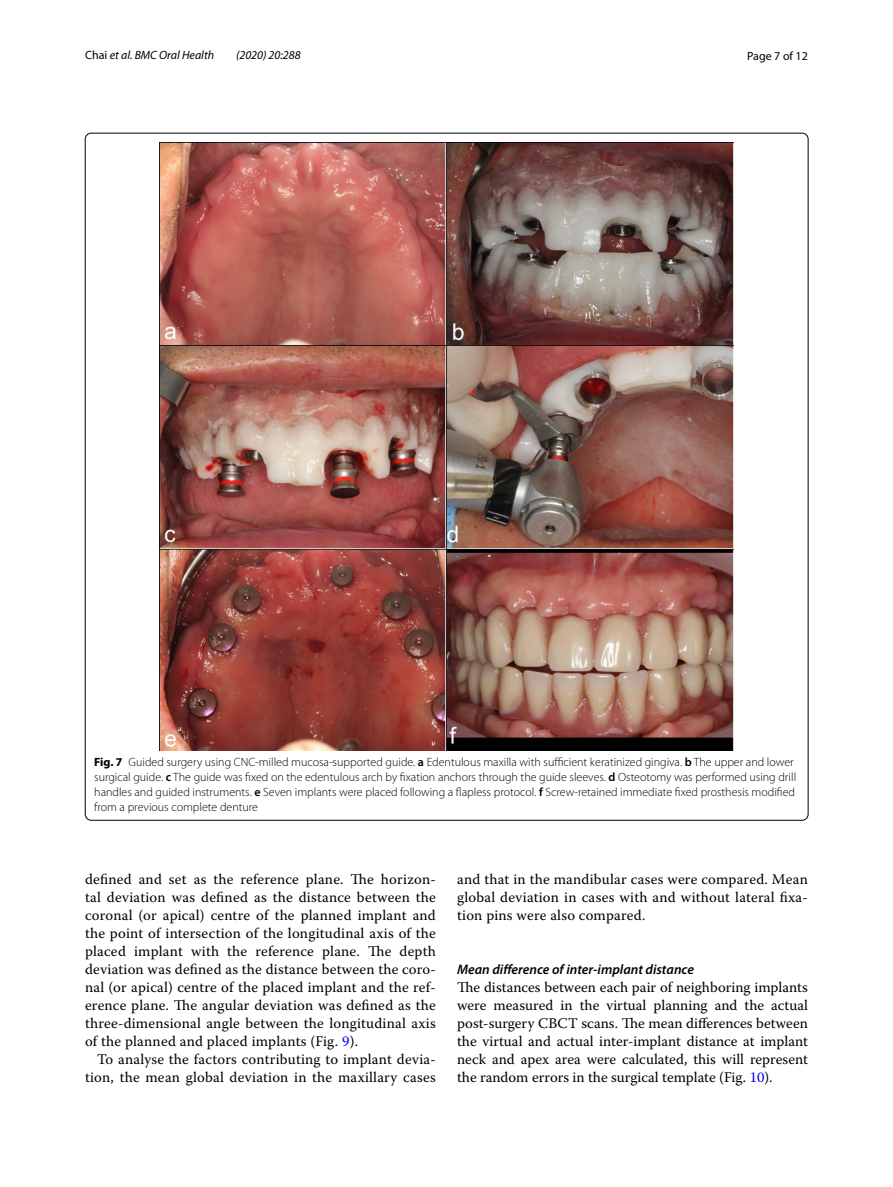
<style>
.page{position:relative;width:893px;height:1187px;background:#fff}
.page>*{position:absolute;margin:0;border:0;box-sizing:border-box;transform-origin:0 0}
.t1{font:14.7px/18px "Warnock Pro";letter-spacing:.015em;color:#000;text-align:justify}
.t2{font:italic 600 13.8px "Myriad Pro";color:#000}
.t3{font:300 12px/15px "Myriad Pro";color:#000}
.t4{font:italic 12px "Myriad Pro";color:#000}
.t5{font:12px "Myriad Pro";color:#000}
.s1{font-style:normal}
.s2{font-weight:700}
.s3{font-weight:600}
.s4{color:#00f}
</style>
<div class="page">
<img style="left:160px;top:142px;width:574px;height:608px">
<p class="t4" style="left:85px;top:48px;width:131px"><span class="s1">Chai</span> et al. BMC Oral Health</p>
<p class="t4" style="left:236px;top:48px;width:66px">(2020) 20:288</p>
<p class="t5" style="left:747px;top:48px;width:62px">Page 7 of 12</p>
<p class="t3" style="left:94px;top:754px;width:703px"><span class="s2">Fig. 7</span> Guided surgery using CNC-milled mucosa-supported guide. <span class="s3">a</span> Edentulous maxilla with sufficient keratinized gingiva. <span class="s3">b</span> The upper and lower surgical guide. <span class="s3">c</span> The guide was fixed on the edentulous arch by fixation anchors through the guide sleeves. <span class="s3">d</span> Osteotomy was performed using drill handles and guided instruments. <span class="s3">e</span> Seven implants were placed following a flapless protocol. <span class="s3">f</span> Screw-retained immediate fixed prosthesis modified from a previous complete denture</p>
<p class="t1" style="left:85px;top:869px;width:352px">defined and set as the reference plane. The horizon&shy;tal deviation was defined as the distance between the coronal (or apical) centre of the planned implant and the point of intersection of the longitudinal axis of the placed implant with the reference plane. The depth deviation was defined as the distance between the coro&shy;nal (or apical) centre of the placed implant and the ref&shy;erence plane. The angular deviation was defined as the three-dimensional angle between the longitudinal axis of the planned and placed implants (Fig. <span class="s4">9</span>).</p>
<p class="t1" style="left:85px;top:1049px;width:352px;text-align:right">To analyse the factors contributing to implant devia&shy;tion, the mean global deviation in the maxillary cases</p>
<p class="t1" style="left:457px;top:869px;width:352px">and that in the mandibular cases were compared. Mean global deviation in cases with and without lateral fixa&shy;tion pins were also compared.</p>
<p class="t2" style="left:457px;top:960px;width:238px">Mean difference of inter‑implant distance</p>
<p class="t1" style="left:457px;top:977px;width:352px">The distances between each pair of neighboring implants were measured in the virtual planning and the actual post-surgery CBCT scans. The mean differences between the virtual and actual inter-implant distance at implant neck and apex area were calculated, this will represent the random errors in the surgical template (Fig. <span class="s4">10</span>).</p>
</div>
